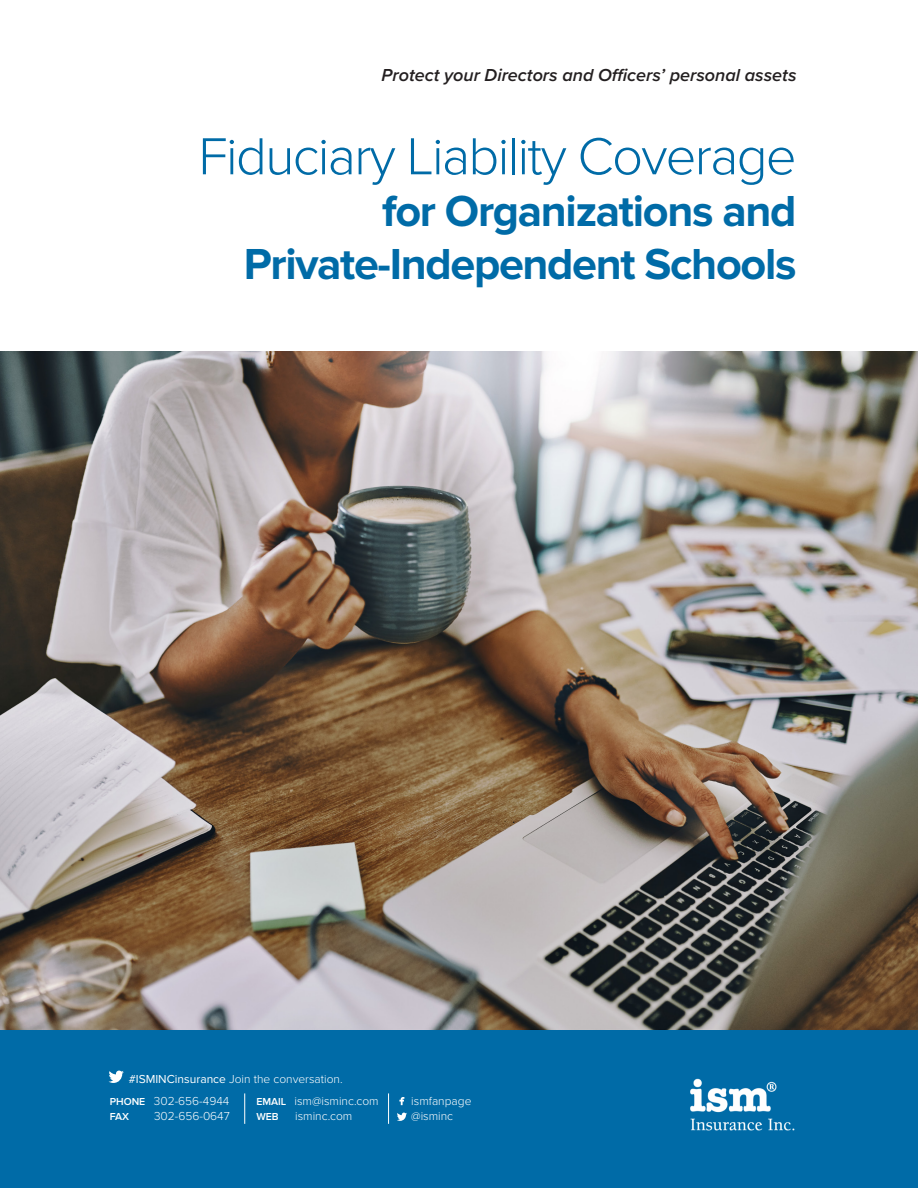
<style>
.page{position:relative;width:918px;height:1188px;background:#fff}
.page>*{position:absolute;margin:0;border:0;box-sizing:border-box;transform-origin:0 0}
.t1{font:300 54px "Proxima Nova";letter-spacing:-.03em;color:#006ba7}
.t2{font:700 45px "Proxima Nova";letter-spacing:-.03em;color:#006ba7}
.t3{font:italic 600 18px "Proxima Nova";color:#231f20}
.contact{font:300 12px "Proxima Nova";color:#fff}
.contact-2{font:600 10.5px "Proxima Nova";color:#fff}
.s1{font-weight:400}
.s2{font-weight:600;font-size:10.5px}
</style>
<div class="page">
<div style="left:0;top:1029px;width:918px;height:159px;background:#006ba7"></div>
<img style="left:690px;top:1078px;width:105px;height:53px">
<svg style="left:109px;top:1071px;width:15px;height:12px"></svg>
<hr style="left:244px;top:1093px;width:1px;height:31px;background:#fff">
<hr style="left:388px;top:1093px;width:1px;height:31px;background:#fff">
<svg style="left:399px;top:1097px;width:5px;height:8px"></svg>
<svg style="left:397px;top:1113px;width:10px;height:8px"></svg>
<img style="left:0;top:351px;width:918px;height:678px">
<p class="t3" style="left:382px;top:62px;width:416px">Protect your Directors and Officers’ personal assets</p>
<p class="t1" style="left:198px;top:125px;width:600px">Fiduciary Liability Coverage</p>
<p class="t2" style="left:382px;top:186px;width:416px">for Organizations and</p>
<p class="t2" style="left:244px;top:238px;width:554px">Private-Independent Schools</p>
<p class="contact" style="left:129px;top:1072px;width:215px"><span class="s1">#ISMINCinsurance</span> Join the conversation.</p>
<p class="contact" style="left:110px;top:1094px;width:121px"><span class="s2">PHONE</span> 302-656-4944</p>
<p class="contact-2" style="left:110px;top:1111px;width:21px">FAX</p>
<p class="contact" style="left:154px;top:1109px;width:77px">302-656-0647</p>
<p class="contact" style="left:256px;top:1094px;width:124px"><span class="s2">EMAIL</span> ism@isminc.com</p>
<p class="contact-2" style="left:256px;top:1111px;width:24px">WEB</p>
<p class="contact" style="left:295px;top:1109px;width:59px">isminc.com</p>
<p class="contact" style="left:411px;top:1094px;width:62px">ismfanpage</p>
<p class="contact" style="left:411px;top:1109px;width:43px">@isminc</p>
</div>
